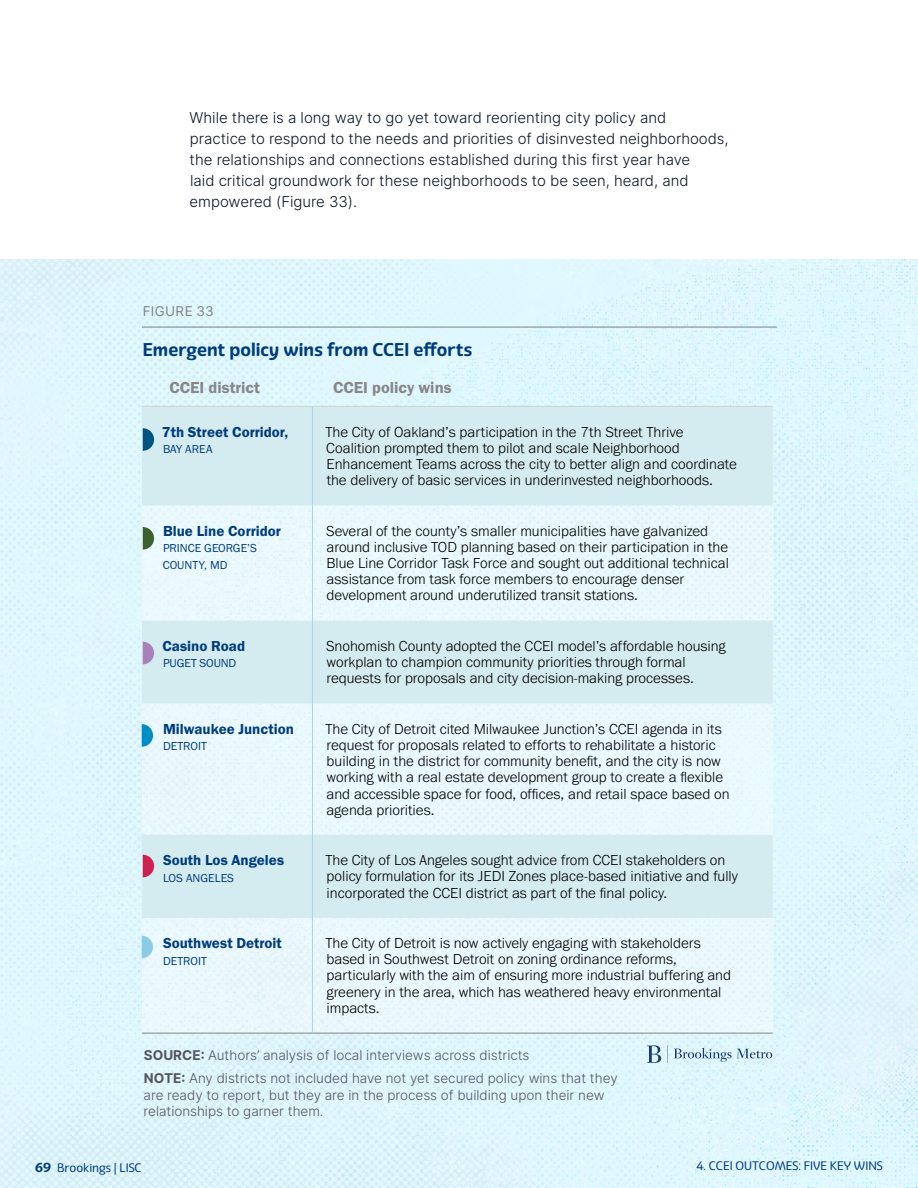
<style>
.page{position:relative;width:918px;height:1188px;background:#fff}
.page>*{position:absolute;margin:0;border:0;box-sizing:border-box;transform-origin:0 0}
.t1{font:700 18px "Eigerdals";color:#003c7c}
.t2{font:16.5px "Franklin Gothic URW Dem";color:#878787}
.t3{font:300 15px/16.2px "Franklin Gothic URW";color:#000}
.t4{font:300 15px/21px "Inter";color:#0a1624}
.t5{font:15px "Franklin Gothic URW Dem";color:#003c7c}
.t6{font:300 13.5px/23px "Inter";color:#555560}
.t7{font:13.5px "Inter";letter-spacing:.03em;color:#808285}
.t8{font:12px/16.5px "Franklin Gothic URW Boo";letter-spacing:-.005em;color:#003c7c}
.t9{font:12px "Eigerdals";color:#003c7c}
.s1{font-weight:700}
.s2{font-weight:700;font-size:12.75px}
</style>
<div class="page">
<img style="left:0;top:259px;width:918px;height:929px">
<div style="left:142px;top:409px;width:630px;height:625px;background:#e9f9fd"></div>
<hr style="left:142px;top:327px;width:635px;height:1px;background:#808285">
<svg style="left:142px;top:407px;width:170px;height:511px;fill:#d4ebef"></svg>
<svg style="left:313px;top:407px;width:460px;height:511px;fill:#d4ebef"></svg>
<hr style="left:312px;top:406px;width:461px;height:1px;background:#d1d3d4">
<hr style="left:142px;top:1033px;width:170px;height:1px;background:#808285">
<hr style="left:312px;top:1033px;width:461px;height:1px;background:#808285">
<hr style="left:312px;top:918px;width:1px;height:115px;background:#acd2f0">
<hr style="left:312px;top:407px;width:1px;height:98px;background:#acd2f0">
<hr style="left:312px;top:505px;width:1px;height:116px;background:#acd2f0">
<hr style="left:312px;top:621px;width:1px;height:83px;background:#acd2f0">
<hr style="left:312px;top:704px;width:1px;height:131px;background:#acd2f0">
<hr style="left:312px;top:835px;width:1px;height:83px;background:#acd2f0">
<hr style="left:142px;top:406px;width:170px;height:1px;background:#d1d3d4">
<svg style="left:143px;top:855px;width:11px;height:22px"></svg>
<svg style="left:142px;top:724px;width:11px;height:23px"></svg>
<svg style="left:143px;top:428px;width:11px;height:23px"></svg>
<svg style="left:143px;top:642px;width:11px;height:22px"></svg>
<svg style="left:143px;top:527px;width:11px;height:23px"></svg>
<svg style="left:142px;top:936px;width:11px;height:22px"></svg>
<svg style="left:674px;top:1048px;width:98px;height:14px"></svg>
<svg style="left:667px;top:1045px;width:1px;height:18px"></svg>
<svg style="left:647px;top:1045px;width:14px;height:18px"></svg>
<p class="t4" style="left:190px;top:106px;width:541px">While there is a long way to go yet toward reorienting city policy and<br>practice to respond to the needs and priorities of disinvested neighborhoods, the relationships and connections established during this first year have<br>laid critical groundwork for these neighborhoods to be seen, heard, and empowered (Figure 33).</p>
<p class="t7" style="left:143px;top:301px;width:73px">FIGURE 33</p>
<p class="t1" style="left:143px;top:338px;width:331px">Emergent policy wins from CCEI efforts</p>
<p class="t2" style="left:169px;top:377px;width:92px">CCEI district</p>
<p class="t2" style="left:333px;top:377px;width:120px">CCEI policy wins</p>
<p class="t5" style="left:162px;top:422px;width:128px">7th Street Corridor,</p>
<p class="t8" style="left:163px;top:441px;width:51px">BAY AREA</p>
<p class="t3" style="left:325px;top:423px;width:413px">The City of Oakland’s participation in the 7th Street Thrive Coalition prompted them to pilot and scale Neighborhood Enhancement Teams across the city to better align and coordinate the delivery of basic services in underinvested neighborhoods.</p>
<p class="t5" style="left:163px;top:521px;width:120px">Blue Line Corridor</p>
<p class="t8" style="left:163px;top:540px;width:96px">PRINCE GEORGE’S<br>COUNTY, MD</p>
<p class="t3" style="left:326px;top:522px;width:404px">Several of the county’s smaller municipalities have galvanized around inclusive TOD planning based on their participation in the Blue Line Corridor Task Force and sought out additional technical assistance from task force members to encourage denser development around underutilized transit stations.</p>
<p class="t5" style="left:163px;top:637px;width:84px">Casino Road</p>
<p class="t8" style="left:163px;top:655px;width:75px">PUGET SOUND</p>
<p class="t3" style="left:326px;top:638px;width:401px">Snohomish County adopted the CCEI model’s affordable housing workplan to champion community priorities through formal requests for proposals and city decision-making processes.</p>
<p class="t5" style="left:163px;top:720px;width:132px">Milwaukee Junction</p>
<p class="t8" style="left:163px;top:738px;width:45px">DETROIT</p>
<p class="t3" style="left:325px;top:720px;width:406px">The City of Detroit cited Milwaukee Junction’s CCEI agenda in its request for proposals related to efforts to rehabilitate a historic building in the district for community benefit, and the city is now working with a real estate development group to create a flexible and accessible space for food, offices, and retail space based on agenda priorities.</p>
<p class="t5" style="left:163px;top:851px;width:123px">South Los Angeles</p>
<p class="t8" style="left:163px;top:869px;width:72px">LOS ANGELES</p>
<p class="t3" style="left:325px;top:852px;width:414px">The City of Los Angeles sought advice from CCEI stakeholders on policy formulation for its JEDI Zones place-based initiative and fully incorporated the CCEI district as part of the final policy.</p>
<p class="t3" style="left:325px;top:935px;width:407px">The City of Detroit is now actively engaging with stakeholders based in Southwest Detroit on zoning ordinance reforms, particularly with the aim of ensuring more industrial buffering and greenery in the area, which has weathered heavy environmental impacts.</p>
<p class="t6" style="left:144px;top:1044px;width:475px"><span class="s1">SOURCE:</span> Authors’ analysis of local interviews across districts<br><span class="s1">NOTE:</span> Any districts not included have not yet secured policy wins that they</p>
<p class="t6" style="left:144px;top:1086px;width:463px;line-height:16.2px">are ready to report, but they are in the process of building upon their new relationships to garner them.</p>
<p class="t5" style="left:163px;top:934px;width:120px">Southwest Detroit</p>
<p class="t8" style="left:163px;top:952px;width:45px">DETROIT</p>
<p class="t9" style="left:35px;top:1160px;width:108px"><span class="s2">69</span> Brookings | LISC</p>
<p class="t9" style="left:696px;top:1158px;width:188px">4. CCEI OUTCOMES: FIVE KEY WINS</p>
</div>
